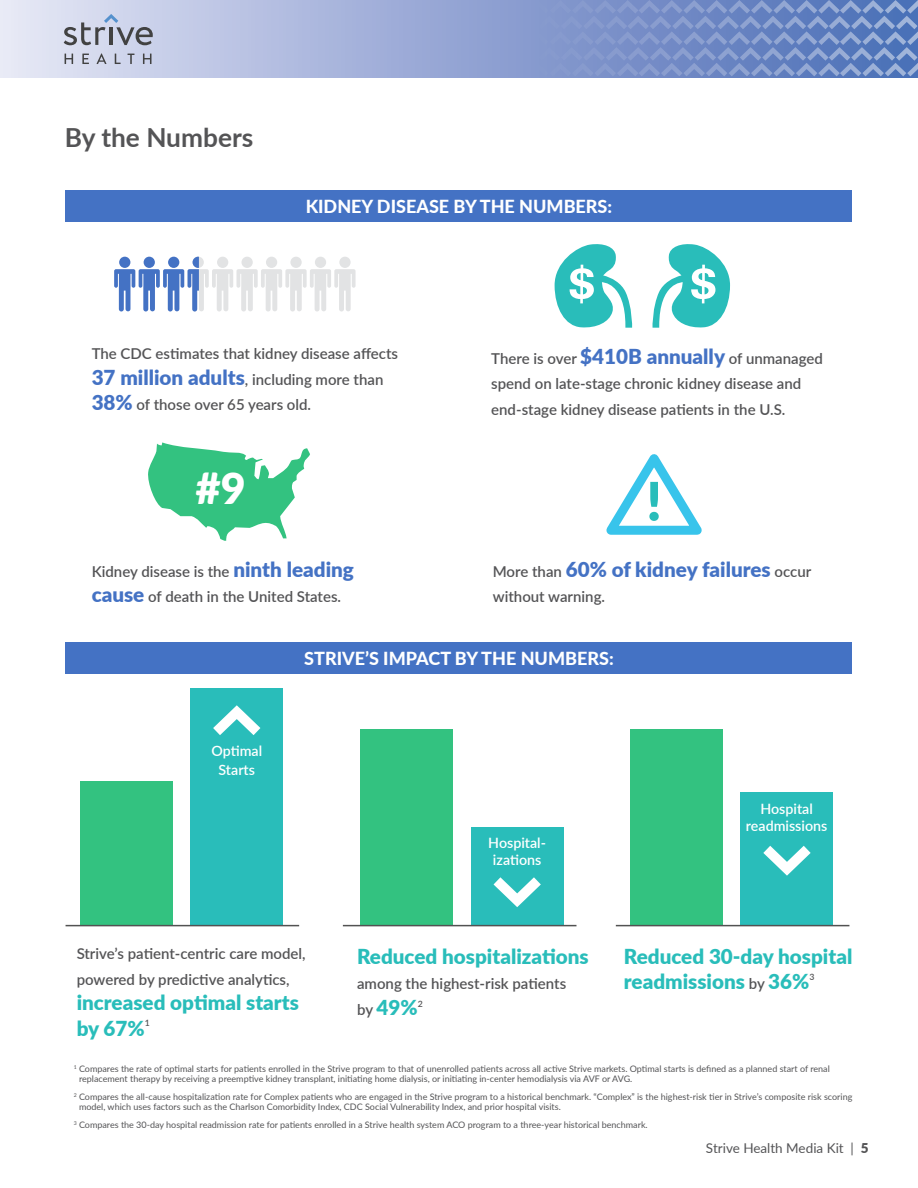
<style>
.page{position:relative;width:918px;height:1188px;background:#fff}
.page>*{position:absolute;margin:0;border:0;box-sizing:border-box;transform-origin:0 0}
.t1{font:900 42.9px "Lato";color:#fff}
.t2{font:700 26.25px "Lato";color:#545456}
.t3{font:900 20.7px/25.5px "Lato";color:#29bdba}
.t4{font:900 20.7px "Lato";color:#4472c4}
.t5{font:800 18px "Lato";color:#fff}
.t6{font:600 15px/25.5px "Lato";color:#545456}
.t7{font:600 14.25px/17.2px "Lato";color:#fff;text-align:center}
.t8{font:13.5px "Lato";color:#545456}
.t9{font:9px/10.8px "Lato";color:#545456}
.t10{font:600 8.7px "Lato";color:#545456}
.s1{font-weight:900;font-size:20.7px;color:#4472c4}
.s2{font-weight:600;font-size:15px;color:#545456}
.s3{font-weight:900}
</style>
<div class="page">
<svg style="left:0;top:0;width:918px;height:77px;background:#b4bee0"></svg>
<svg style="left:65px;top:54px;width:8px;height:10px"></svg>
<svg style="left:82px;top:54px;width:7px;height:10px"></svg>
<svg style="left:97px;top:53px;width:9px;height:11px"></svg>
<svg style="left:115px;top:54px;width:6px;height:10px"></svg>
<svg style="left:128px;top:54px;width:7px;height:10px"></svg>
<svg style="left:143px;top:54px;width:9px;height:10px"></svg>
<svg style="left:64px;top:14px;width:89px;height:31px;background:#afb4c5"></svg>
<svg style="left:516px;top:0;width:402px;height:76px;background:#768fc7"></svg>
<div style="left:66px;top:190px;width:786px;height:32px;background:#4472c4"></div>
<div style="left:66px;top:642px;width:786px;height:32px;background:#4472c4"></div>
<div style="left:80px;top:781px;width:93px;height:145px;background:#33c280"></div>
<div style="left:360px;top:729px;width:93px;height:197px;background:#33c280"></div>
<div style="left:630px;top:729px;width:93px;height:197px;background:#33c280"></div>
<div style="left:190px;top:688px;width:93px;height:238px;background:#29bdba"></div>
<div style="left:471px;top:827px;width:93px;height:99px;background:#29bdba"></div>
<div style="left:741px;top:792px;width:92px;height:134px;background:#29bdba"></div>
<hr style="left:66px;top:925px;width:233px;height:1px;background:#525252">
<hr style="left:343px;top:925px;width:233px;height:1px;background:#525252">
<hr style="left:616px;top:925px;width:233px;height:1px;background:#525252">
<svg style="left:213px;top:705px;width:47px;height:30px"></svg>
<svg style="left:494px;top:877px;width:47px;height:30px"></svg>
<svg style="left:763px;top:846px;width:48px;height:30px"></svg>
<svg style="left:148px;top:442px;width:162px;height:99px"></svg>
<svg style="left:114px;top:257px;width:242px;height:55px"></svg>
<svg style="left:554px;top:244px;width:78px;height:84px"></svg>
<svg style="left:652px;top:244px;width:78px;height:84px"></svg>
<svg style="left:606px;top:454px;width:96px;height:81px"></svg>
<h2 class="t2" style="left:65px;top:118px;width:190px">By the Numbers</h2>
<h3 class="t5" style="left:306px;top:193px;width:308px">KIDNEY DISEASE BY THE NUMBERS:</h3>
<h3 class="t6" style="left:92px;top:341px;width:308px">The CDC estimates that kidney disease affects<br><span class="s1">37 million adults</span>, including more than<br><span class="s1">38%</span> of those over 65 years old.</h3>
<h1 class="t1" style="left:196px;top:456px;width:51px">#9</h1>
<h3 class="t6" style="left:92px;top:558px;width:264px">Kidney disease is the <span class="s1">ninth leading cause</span> of death in the United States.</h3>
<h3 class="t6" style="left:491px;top:345px;width:333px">There is over <span class="s1">$410B annually</span> of unmanaged spend on late-stage chronic kidney disease and end-stage kidney disease patients in the U.S.</h3>
<h3 class="t4" style="left:493px;top:554px;width:320px"><span class="s2">More than</span> 60% of kidney failures <span class="s2">occur</span></h3>
<h3 class="t6" style="left:493px;top:584px;width:114px">without warning.</h3>
<h3 class="t7" style="left:211px;top:741px;width:52px;line-height:18.8px">Optimal<br>Starts</h3>
<h3 class="t5" style="left:304px;top:645px;width:311px">STRIVE’S IMPACT BY THE NUMBERS:</h3>
<h3 class="t7" style="left:488px;top:833px;width:59px">Hospital&shy;izations</h3>
<h3 class="t7" style="left:746px;top:799px;width:83px">Hospital readmissions</h3>
<h3 class="t6" style="left:77px;top:940px;width:231px">Strive’s patient-centric care model, powered by predictive analytics,</h3>
<h3 class="t3" style="left:77px;top:989px;width:224px">increased optimal starts by 67%</h3>
<p class="t10" style="left:145px;top:1017px;width:7px">1</p>
<h3 class="t3" style="left:357px;top:943px;width:233px">Reduced hospitalizations</h3>
<h3 class="t6" style="left:357px;top:970px;width:211px">among the highest-risk patients</h3>
<h3 class="t3" style="left:357px;top:994px;width:62px"><span class="s2">by</span> 49%</h3>
<p class="t10" style="left:418px;top:997px;width:7px">2</p>
<h3 class="t3" style="left:624px;top:943px;width:230px">Reduced 30-day hospital readmissions <span class="s2">by</span> 36%</h3>
<p class="t10" style="left:809px;top:970px;width:7px">3</p>
<p class="t9" style="left:79px;top:1063px;width:752px;text-indent:-5px"><sup>1</sup> Compares the rate of optimal starts for patients enrolled in the Strive program to that of unenrolled patients across all active Strive markets. Optimal starts is defined as a planned start of renal replacement therapy by receiving a preemptive kidney transplant, initiating home dialysis, or initiating in-center hemodialysis via AVF or AVG.</p>
<p class="t9" style="left:79px;top:1091px;width:775px;text-indent:-5px"><sup>2</sup> Compares the all-cause hospitalization rate for Complex patients who are engaged in the Strive program to a historical benchmark. “Complex” is the highest-risk tier in Strive’s composite risk scoring model, which uses factors such as the Charlson Comorbidity Index, CDC Social Vulnerability Index, and prior hospital visits.</p>
<p class="t9" style="left:74px;top:1119px;width:576px"><sup>3</sup> Compares the 30-day hospital readmission rate for patients enrolled in a Strive health system ACO program to a three-year historical benchmark.</p>
<h3 class="t8" style="left:706px;top:1138px;width:164px">Strive Health Media Kit | <span class="s3">5</span></h3>
</div>
